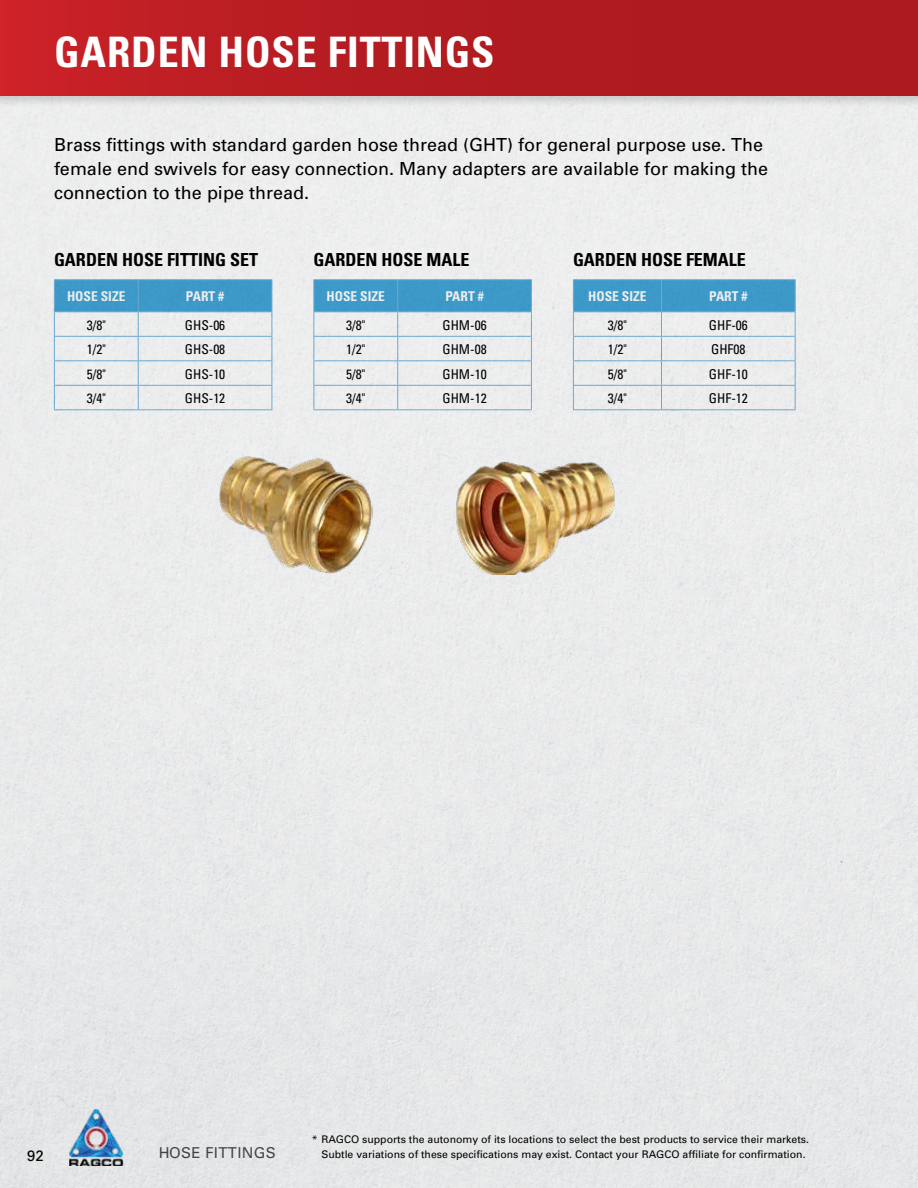
<style>
.page{position:relative;width:918px;height:1188px;background:#fff}
.page>*{position:absolute;margin:0;border:0;box-sizing:border-box;transform-origin:0 0}
.t1{font:700 condensed 42px "Univers";letter-spacing:.02em;color:#fff}
.t2{font:18px/24px "Univers";color:#000}
.t3{font:700 condensed 18px "Univers";color:#000}
.t4{font:15px "Univers";letter-spacing:.02em;color:#000}
.t5{font:condensed 13.5px "Univers";color:#000}
.t6{font:700 condensed 13.5px "Univers";color:#fff}
.t7{font:10.5px/15px "Univers";color:#000;text-align:center}
</style>
<div class="page">
<div style="left:0;top:108px;width:918px;height:1080px;background:#eaeaeb"></div>
<img style="left:69px;top:1109px;width:54px;height:57px">
<div style="left:0;top:0;width:918px;height:108px;background:#000;opacity:.15"></div>
<div style="left:0;top:0;width:918px;height:95px;background:linear-gradient(to right,#c42026,#a7191d)"></div>
<hr style="left:54px;top:409px;width:84px;height:1px;background:#75b6df">
<hr style="left:138px;top:409px;width:134px;height:1px;background:#75b6df">
<svg style="left:54px;top:280px;width:219px;height:129px;background:#bcd5e3"></svg>
<hr style="left:54px;top:279px;width:84px;height:1px;background:#75b6df">
<hr style="left:54px;top:280px;width:1px;height:31px;background:#75b6df">
<hr style="left:138px;top:279px;width:134px;height:1px;background:#75b6df">
<hr style="left:272px;top:280px;width:1px;height:31px;background:#75b6df">
<hr style="left:314px;top:409px;width:84px;height:1px;background:#75b6df">
<hr style="left:398px;top:409px;width:134px;height:1px;background:#75b6df">
<svg style="left:314px;top:280px;width:218px;height:129px;background:#bed6e3"></svg>
<hr style="left:314px;top:279px;width:84px;height:1px;background:#75b6df">
<hr style="left:314px;top:280px;width:1px;height:31px;background:#75b6df">
<hr style="left:398px;top:279px;width:134px;height:1px;background:#75b6df">
<hr style="left:531px;top:280px;width:1px;height:31px;background:#75b6df">
<hr style="left:314px;top:311px;width:84px;height:1px;background:#75b6df">
<hr style="left:398px;top:311px;width:134px;height:1px;background:#75b6df">
<hr style="left:573px;top:409px;width:89px;height:1px;background:#75b6df">
<hr style="left:662px;top:409px;width:134px;height:1px;background:#75b6df">
<svg style="left:573px;top:280px;width:223px;height:129px;background:#bdd5e3"></svg>
<hr style="left:573px;top:279px;width:89px;height:1px;background:#75b6df">
<hr style="left:573px;top:280px;width:1px;height:31px;background:#75b6df">
<hr style="left:662px;top:279px;width:134px;height:1px;background:#75b6df">
<hr style="left:795px;top:280px;width:1px;height:31px;background:#75b6df">
<hr style="left:573px;top:311px;width:89px;height:1px;background:#75b6df">
<hr style="left:662px;top:311px;width:134px;height:1px;background:#75b6df">
<img style="left:219px;top:456px;width:154px;height:117px">
<img style="left:454px;top:460px;width:163px;height:114px">
<h1 class="t1" style="left:54px;top:26px;width:442px">GARDEN HOSE FITTINGS</h1>
<h2 class="t2" style="left:54px;top:132px;width:716px">Brass fittings with standard garden hose thread (GHT) for general purpose use. The female end swivels for easy connection. Many adapters are available for making the connection to the pipe thread.</h2>
<h2 class="t3" style="left:54px;top:248px;width:206px">GARDEN HOSE FITTING SET</h2>
<p class="t6" style="left:67px;top:288px;width:60px">HOSE SIZE</p>
<p class="t6" style="left:186px;top:288px;width:40px">PART #</p>
<p class="t5" style="left:87px;top:316px;width:21px">3/8"</p>
<p class="t5" style="left:185px;top:316px;width:42px">GHS-06</p>
<p class="t5" style="left:87px;top:341px;width:21px">1/2"</p>
<p class="t5" style="left:185px;top:341px;width:42px">GHS-08</p>
<p class="t5" style="left:87px;top:365px;width:21px">5/8"</p>
<p class="t5" style="left:185px;top:365px;width:42px">GHS-10</p>
<p class="t5" style="left:87px;top:390px;width:21px">3/4"</p>
<p class="t5" style="left:185px;top:390px;width:42px">GHS-12</p>
<h2 class="t3" style="left:314px;top:248px;width:157px">GARDEN HOSE MALE</h2>
<p class="t6" style="left:327px;top:288px;width:60px">HOSE SIZE</p>
<p class="t6" style="left:445px;top:288px;width:40px">PART #</p>
<p class="t5" style="left:346px;top:316px;width:21px">3/8"</p>
<p class="t5" style="left:442px;top:316px;width:46px">GHM-06</p>
<p class="t5" style="left:346px;top:341px;width:21px">1/2"</p>
<p class="t5" style="left:442px;top:341px;width:46px">GHM-08</p>
<p class="t5" style="left:346px;top:365px;width:21px">5/8"</p>
<p class="t5" style="left:442px;top:365px;width:46px">GHM-10</p>
<p class="t5" style="left:346px;top:390px;width:21px">3/4"</p>
<p class="t5" style="left:442px;top:390px;width:46px">GHM-12</p>
<h2 class="t3" style="left:573px;top:248px;width:174px">GARDEN HOSE FEMALE</h2>
<p class="t6" style="left:588px;top:288px;width:60px">HOSE SIZE</p>
<p class="t6" style="left:709px;top:288px;width:40px">PART #</p>
<p class="t5" style="left:608px;top:316px;width:21px">3/8"</p>
<p class="t5" style="left:709px;top:316px;width:40px">GHF-06</p>
<p class="t5" style="left:608px;top:341px;width:21px">1/2"</p>
<p class="t5" style="left:711px;top:341px;width:36px">GHF08</p>
<p class="t5" style="left:608px;top:365px;width:21px">5/8"</p>
<p class="t5" style="left:709px;top:365px;width:40px">GHF-10</p>
<p class="t5" style="left:608px;top:390px;width:21px">3/4"</p>
<p class="t5" style="left:709px;top:390px;width:40px">GHF-12</p>
<h3 class="t4" style="left:27px;top:1146px;width:18px">92</h3>
<h3 class="t4" style="left:158px;top:1144px;width:119px">HOSE FITTINGS</h3>
<p class="t7" style="left:312px;top:1131px;width:499px">* RAGCO supports the autonomy of its locations to select the best products to service their markets.<br>Subtle variations of these specifications may exist. Contact your RAGCO affiliate for confirmation.</p>
</div>
